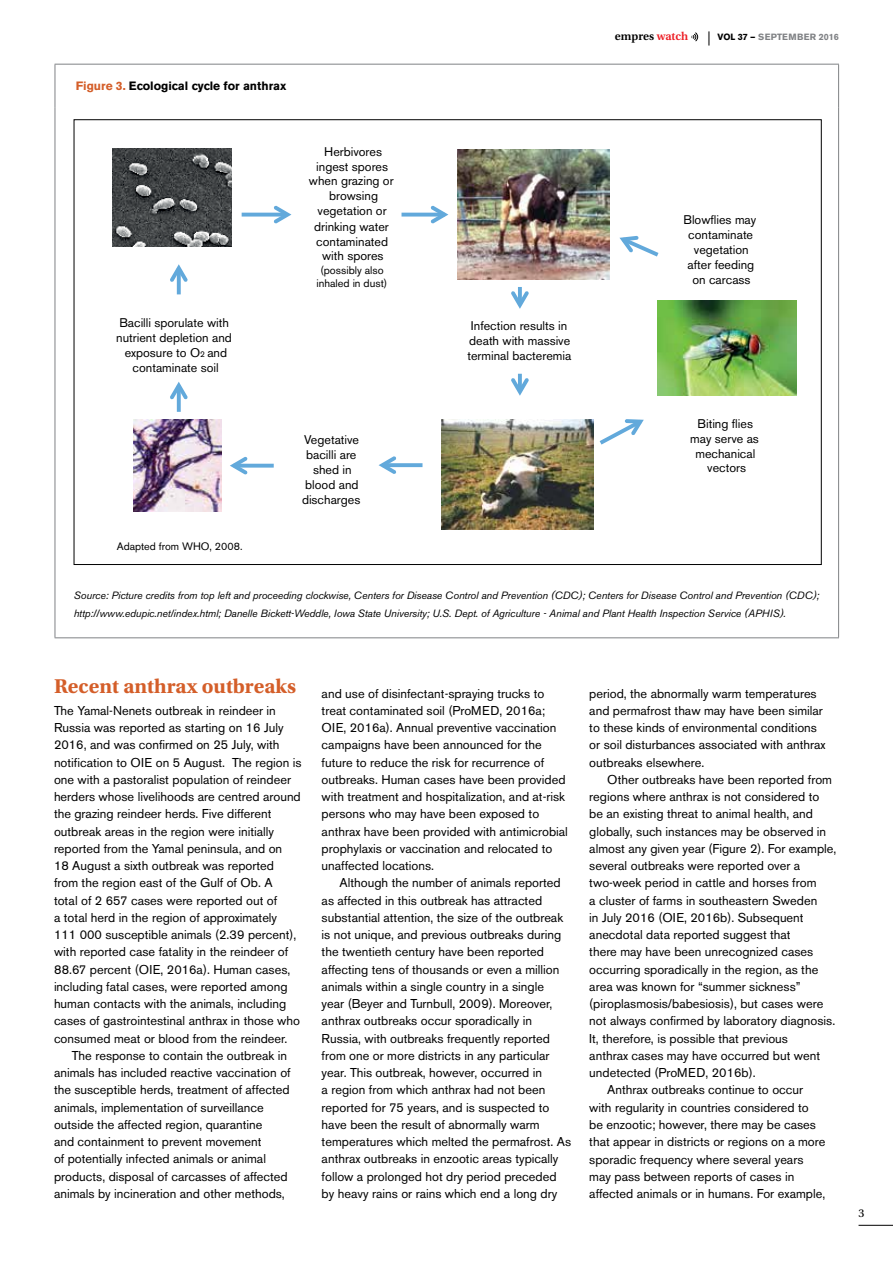
<style>
.page{position:relative;width:893px;height:1263px;background:#fff}
.page>*{position:absolute;margin:0;border:0;box-sizing:border-box;transform-origin:0 0}
.t1{font:700 21px "Utopia Std";color:#d45e29}
.t2{font:12.75px/17.2px "Akzidenz Grotesk BE";color:#000}
.t3{font:12.45px/14.9px "Akzidenz Grotesk BE";color:#000;text-align:center}
.t4{font:700 12px "Akzidenz Grotesk BE";color:#000}
.t5{font:600 12px "Utopia Std";color:#000}
.t6{font:12px "Utopia Std";color:#000}
.t7{font:10.95px/13.2px "Akzidenz Grotesk BE";color:#000;text-align:center}
.t8{font:10.8px "Akzidenz Grotesk BE";color:#000}
.t9{font:italic 10.5px/17.2px "Akzidenz Grotesk BE";letter-spacing:-.01em;color:#000}
.t10{font:700 9px "Akzidenz Grotesk BE";color:#808285}
.s1{color:#d45e29}
.s2{font-size:8.4px}
.s3{color:#ed1d24}
.s4{font-family:"Utopia Std";font-weight:400;font-size:15px;color:#000}
.s5{color:#000}
</style>
<div class="page">
<svg style="left:691px;top:32px;width:8px;height:10px"></svg>
<hr style="left:858px;top:1225px;width:35px;height:1px;background:#000">
<hr style="left:55px;top:64px;width:784px;height:1px;background:#808285">
<hr style="left:55px;top:65px;width:1px;height:42px;background:#808285">
<hr style="left:838px;top:65px;width:1px;height:42px;background:#808285">
<hr style="left:55px;top:107px;width:1px;height:530px;background:#808285">
<hr style="left:838px;top:107px;width:1px;height:530px;background:#808285">
<hr style="left:55px;top:637px;width:784px;height:1px;background:#808285">
<img style="left:458px;top:150px;width:151px;height:129px">
<img style="left:134px;top:420px;width:88px;height:91px">
<img style="left:113px;top:148px;width:118px;height:98px">
<svg style="left:242px;top:213px;width:32px;height:4px"></svg>
<svg style="left:274px;top:206px;width:17px;height:18px"></svg>
<svg style="left:401px;top:213px;width:30px;height:4px"></svg>
<svg style="left:431px;top:206px;width:17px;height:18px"></svg>
<svg style="left:518px;top:287px;width:4px;height:4px"></svg>
<svg style="left:511px;top:291px;width:18px;height:18px"></svg>
<svg style="left:518px;top:374px;width:4px;height:4px"></svg>
<svg style="left:511px;top:378px;width:18px;height:18px"></svg>
<svg style="left:396px;top:463px;width:26px;height:4px"></svg>
<svg style="left:379px;top:456px;width:17px;height:18px"></svg>
<svg style="left:248px;top:464px;width:26px;height:4px"></svg>
<svg style="left:230px;top:457px;width:18px;height:18px"></svg>
<svg style="left:177px;top:399px;width:4px;height:13px"></svg>
<svg style="left:170px;top:382px;width:18px;height:17px"></svg>
<svg style="left:177px;top:282px;width:4px;height:12px"></svg>
<svg style="left:170px;top:264px;width:18px;height:18px"></svg>
<img style="left:658px;top:301px;width:138px;height:95px">
<svg style="left:599px;top:419px;width:45px;height:26px"></svg>
<svg style="left:619px;top:235px;width:40px;height:22px"></svg>
<img style="left:441px;top:420px;width:153px;height:109px">
<p class="t4" style="left:76px;top:79px;width:212px"><span class="s1">Figure 3.</span> Ecological cycle for anthrax</p>
<p class="t3" style="left:116px;top:315px;width:117px">Bacilli sporulate with nutrient depletion and exposure to O<span class="s2">2</span> and contaminate soil</p>
<p class="t3" style="left:309px;top:144px;width:86px">Herbivores ingest spores when grazing or browsing vegetation or drinking water contaminated with spores</p>
<p class="t7" style="left:316px;top:263px;width:72px">(possibly also inhaled in dust)</p>
<p class="t8" style="left:117px;top:540px;width:127px">Adapted from WHO, 2008.</p>
<p class="t3" style="left:302px;top:432px;width:60px">Vegetative bacilli are shed in blood and discharges</p>
<p class="t5" style="left:615px;top:29px;width:75px">empres <span class="s3">watch</span></p>
<p class="t10" style="left:707px;top:32px;width:133px"><span class="s4">|</span> <span class="s5">VOL 37 —</span> September 2016</p>
<p class="t3" style="left:467px;top:319px;width:105px;text-align:left">Infection results in death with massive terminal bacteremia</p>
<p class="t3" style="left:683px;top:213px;width:74px">Blowflies may contaminate vegetation after feeding on carcass</p>
<p class="t3" style="left:690px;top:416px;width:70px">Biting flies may serve as mechanical vectors</p>
<p class="t9" style="left:74px;top:587px;width:747px">Source: Picture credits from top left and proceeding clockwise, Centers for Disease Control and Prevention (CDC); Centers for Disease Control and Prevention (CDC); http://www.edupic.net/index.html; Danelle Bickett-Weddle, Iowa State University; U.S. Dept. of Agriculture - Animal and Plant Health Inspection Service (APHIS).</p>
<h1 class="t1" style="left:54px;top:674px;width:244px">Recent anthrax outbreaks</h1>
<p class="t2" style="left:54px;top:702px;width:249px">The Yamal-Nenets outbreak in reindeer in Russia was reported as starting on 16 July 2016, and was confirmed on 25 July, with notification to OIE on 5 August. The region is one with a pastoralist population of reindeer herders whose livelihoods are centred around the grazing reindeer herds. Five different outbreak areas in the region were initially reported from the Yamal peninsula, and on<br>18 August a sixth outbreak was reported<br>from the region east of the Gulf of Ob. A<br>total of 2 657 cases were reported out of<br>a total herd in the region of approximately 111 000 susceptible animals (2.39 percent), with reported case fatality in the reindeer of 88.67 percent (OIE, 2016a). Human cases, including fatal cases, were reported among human contacts with the animals, including cases of gastrointestinal anthrax in those who consumed meat or blood from the reindeer.</p>
<p class="t2" style="left:54px;top:1047px;width:238px;text-indent:18px">The response to contain the outbreak in animals has included reactive vaccination of the susceptible herds, treatment of affected animals, implementation of surveillance outside the affected region, quarantine<br>and containment to prevent movement<br>of potentially infected animals or animal products, disposal of carcasses of affected animals by incineration and other methods,</p>
<p class="t2" style="left:322px;top:685px;width:248px">and use of disinfectant-spraying trucks to treat contaminated soil (ProMED, 2016a; OIE, 2016a). Annual preventive vaccination campaigns have been announced for the future to reduce the risk for recurrence of outbreaks. Human cases have been provided with treatment and hospitalization, and at-risk persons who may have been exposed to anthrax have been provided with antimicrobial prophylaxis or vaccination and relocated to unaffected locations.</p>
<p class="t2" style="left:322px;top:874px;width:251px;text-indent:18px">Although the number of animals reported as affected in this outbreak has attracted substantial attention, the size of the outbreak is not unique, and previous outbreaks during the twentieth century have been reported affecting tens of thousands or even a million animals within a single country in a single<br>year (Beyer and Turnbull, 2009). Moreover, anthrax outbreaks occur sporadically in Russia, with outbreaks frequently reported from one or more districts in any particular year. This outbreak, however, occurred in<br>a region from which anthrax had not been reported for 75 years, and is suspected to have been the result of abnormally warm temperatures which melted the permafrost. As anthrax outbreaks in enzootic areas typically follow a prolonged hot dry period preceded by heavy rains or rains which end a long dry</p>
<p class="t2" style="left:589px;top:685px;width:238px">period, the abnormally warm temperatures and permafrost thaw may have been similar to these kinds of environmental conditions or soil disturbances associated with anthrax outbreaks elsewhere.</p>
<p class="t2" style="left:607px;top:771px;width:226px">Other outbreaks have been reported from</p>
<p class="t2" style="left:589px;top:788px;width:232px">regions where anthrax is not considered to</p>
<p class="t2" style="left:589px;top:805px;width:225px">be an existing threat to animal health, and</p>
<p class="t2" style="left:589px;top:823px;width:238px">globally, such instances may be observed in</p>
<p class="t2" style="left:589px;top:840px;width:249px">almost any given year (Figure 2). For example,</p>
<p class="t2" style="left:589px;top:857px;width:212px">several outbreaks were reported over a</p>
<p class="t2" style="left:589px;top:874px;width:229px">two-week period in cattle and horses from</p>
<p class="t2" style="left:589px;top:892px;width:229px">a cluster of farms in southeastern Sweden</p>
<p class="t2" style="left:589px;top:909px;width:216px">in July 2016 (OIE, 2016b). Subsequent</p>
<p class="t2" style="left:589px;top:926px;width:203px">anecdotal data reported suggest that</p>
<p class="t2" style="left:589px;top:943px;width:225px">there may have been unrecognized cases</p>
<p class="t2" style="left:589px;top:961px;width:230px">occurring sporadically in the region, as the</p>
<p class="t2" style="left:589px;top:978px;width:213px">area was known for “summer sickness”</p>
<p class="t2" style="left:589px;top:995px;width:236px">(piroplasmosis/babesiosis), but cases were</p>
<p class="t2" style="left:589px;top:1012px;width:247px">not always confirmed by laboratory diagnosis.</p>
<p class="t2" style="left:589px;top:1030px;width:200px">It, therefore, is possible that previous</p>
<p class="t2" style="left:589px;top:1047px;width:232px">anthrax cases may have occurred but went</p>
<p class="t2" style="left:589px;top:1064px;width:168px">undetected (ProMED, 2016b).</p>
<p class="t2" style="left:607px;top:1081px;width:197px">Anthrax outbreaks continue to occur</p>
<p class="t2" style="left:589px;top:1099px;width:221px">with regularity in countries considered to</p>
<p class="t2" style="left:589px;top:1116px;width:228px">be enzootic; however, there may be cases</p>
<p class="t2" style="left:589px;top:1133px;width:238px">that appear in districts or regions on a more</p>
<p class="t2" style="left:589px;top:1150px;width:216px">sporadic frequency where several years</p>
<p class="t2" style="left:589px;top:1168px;width:207px">may pass between reports of cases in</p>
<p class="t2" style="left:589px;top:1185px;width:237px">affected animals or in humans. For example,</p>
<p class="t6" style="left:858px;top:1206px;width:7px">3</p>
</div>
